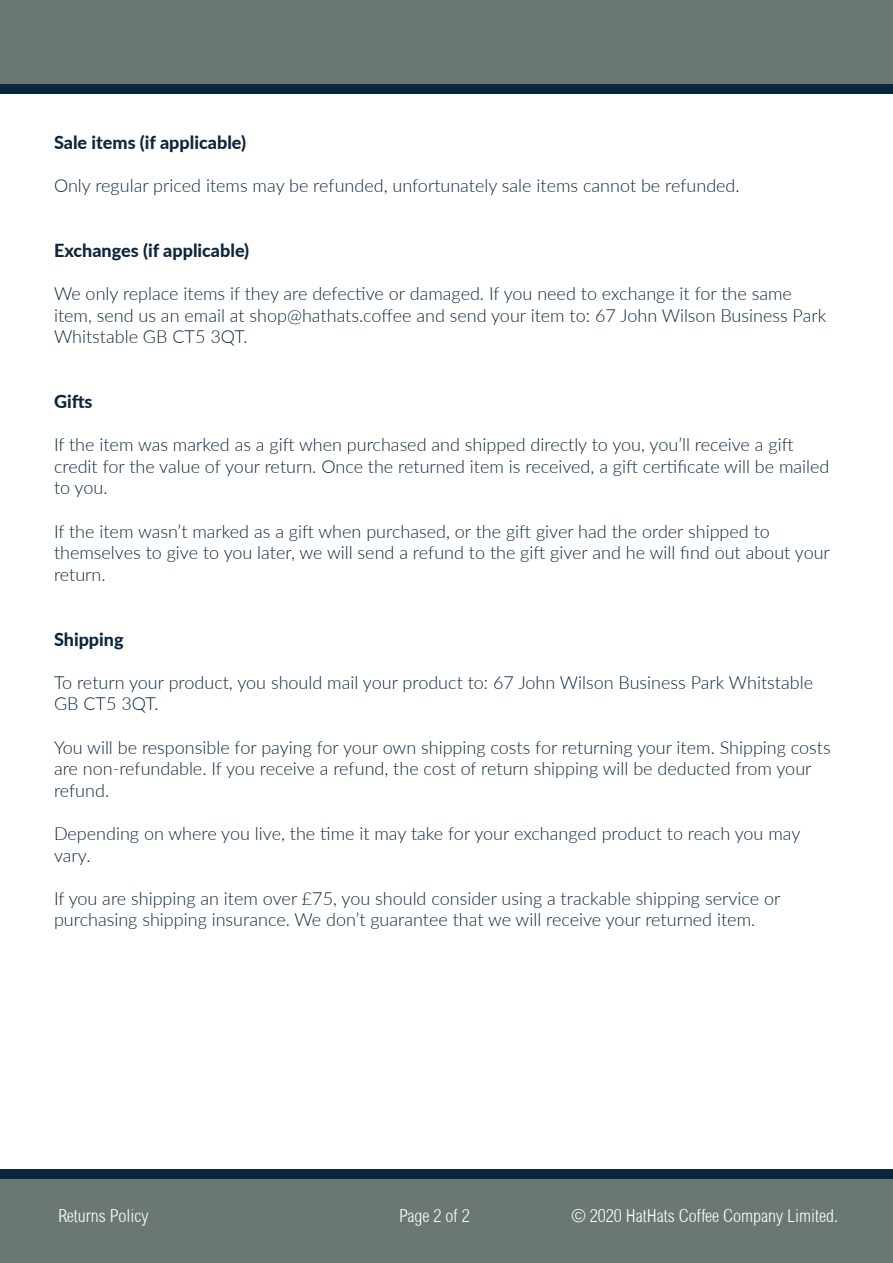
<style>
.page{position:relative;width:893px;height:1263px;background:#fff}
.page>*{position:absolute;margin:0;border:0;box-sizing:border-box;transform-origin:0 0}
.t1{font:300 18px/21.6px "Lato";color:#0c273d}
.t2{font:800 18px "Lato";color:#0c273d}
.t3{font:18px "Sertig";color:#fff}
</style>
<div class="page">
<div style="left:0;top:1179px;width:893px;height:84px;background:#6b7771"></div>
<div style="left:0;top:0;width:893px;height:84px;background:#6b7771"></div>
<div style="left:0;top:1169px;width:893px;height:10px;background:#0c273d"></div>
<div style="left:0;top:84px;width:893px;height:10px;background:#0c273d"></div>
<p class="t2" style="left:54px;top:129px;width:194px">Sale items (if applicable)</p>
<p class="t1" style="left:54px;top:174px;width:687px">Only regular priced items may be refunded, unfortunately sale items cannot be refunded.</p>
<p class="t2" style="left:54px;top:237px;width:197px">Exchanges (if applicable)</p>
<p class="t1" style="left:54px;top:282px;width:774px">We only replace items if they are defective or damaged. If you need to exchange it for the same item, send us an email at shop@hathats.coffee and send your item to: 67 John Wilson Business Park<br>Whitstable GB CT5 3QT.</p>
<p class="t2" style="left:54px;top:388px;width:40px">Gifts</p>
<p class="t1" style="left:54px;top:433px;width:777px">If the item was marked as a gift when purchased and shipped directly to you, you’ll receive a gift credit for the value of your return. Once the returned item is received, a gift certificate will be mailed to you.</p>
<p class="t1" style="left:54px;top:520px;width:777px">If the item wasn’t marked as a gift when purchased, or the gift giver had the order shipped to themselves to give to you later, we will send a refund to the gift giver and he will find out about your return.</p>
<p class="t2" style="left:54px;top:626px;width:71px">Shipping</p>
<p class="t1" style="left:54px;top:671px;width:761px">To return your product, you should mail your product to: 67 John Wilson Business Park Whitstable<br>GB CT5 3QT.</p>
<p class="t1" style="left:54px;top:736px;width:778px">You will be responsible for paying for your own shipping costs for returning your item. Shipping costs are non-refundable. If you receive a refund, the cost of return shipping will be deducted from your refund.</p>
<p class="t1" style="left:54px;top:822px;width:748px">Depending on where you live, the time it may take for your exchanged product to reach you may vary.</p>
<p class="t1" style="left:54px;top:887px;width:728px">If you are shipping an item over £75, you should consider using a trackable shipping service or purchasing shipping insurance. We don’t guarantee that we will receive your returned item.</p>
<p class="t3" style="left:58px;top:1205px;width:92px">Returns Policy</p>
<p class="t3" style="left:399px;top:1205px;width:72px">Page 2 of 2</p>
<p class="t3" style="left:571px;top:1205px;width:268px">© 2020 HatHats Coffee Company Limited.</p>
</div>
